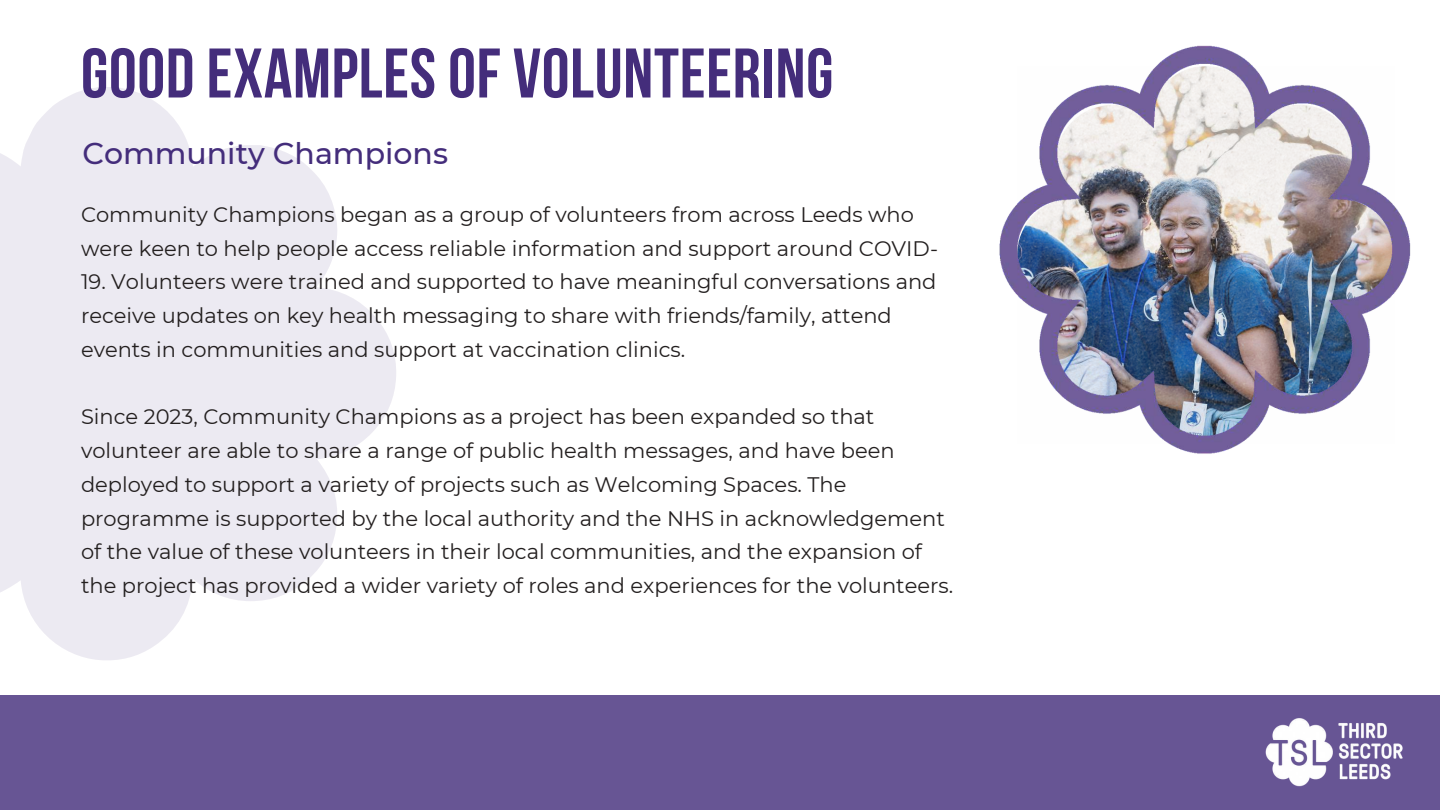
<style>
.page{position:relative;width:1440px;height:810px;background:#fff}
.page>*{position:absolute;margin:0;border:0;box-sizing:border-box;transform-origin:0 0}
.t1{font:70px "Bebas Neue Cyrillic";letter-spacing:.01em;color:#442d7b}
.t2{font:500 30px "Montserrat";color:#442d7b}
.t3{font:21px/33.8px "Montserrat";color:#231f1f}
</style>
<div class="page">
<svg style="left:0;top:87px;width:396px;height:573px;fill:#eceaf2"></svg>
<div style="left:0;top:695px;width:1440px;height:115px;background:#675594"></div>
<img style="left:1265px;top:718px;width:138px;height:69px">
<img style="left:999px;top:45px;width:412px;height:409px">
<h1 class="t1" style="left:81px;top:35px;width:754px">GOOD EXAMPLES OF VOLUNTEERING</h1>
<h2 class="t2" style="left:82px;top:133px;width:367px">Community Champions</h2>
<p class="t3" style="left:81px;top:197px;width:859px">Community Champions began as a group of volunteers from across Leeds who were keen to help people access reliable information and support around COVID-</p>
<p class="t3" style="left:81px;top:264px;width:857px">19. Volunteers were trained and supported to have meaningful conversations and receive updates on key health messaging to share with friends/family, attend events in communities and support at vaccination clinics.</p>
<p class="t3" style="left:81px;top:399px;width:874px">Since 2023, Community Champions as a project has been expanded so that volunteer are able to share a range of public health messages, and have been deployed to support a variety of projects such as Welcoming Spaces. The programme is supported by the local authority and the NHS in acknowledgement of the value of these volunteers in their local communities, and the expansion of the project has provided a wider variety of roles and experiences for the volunteers.</p>
</div>
